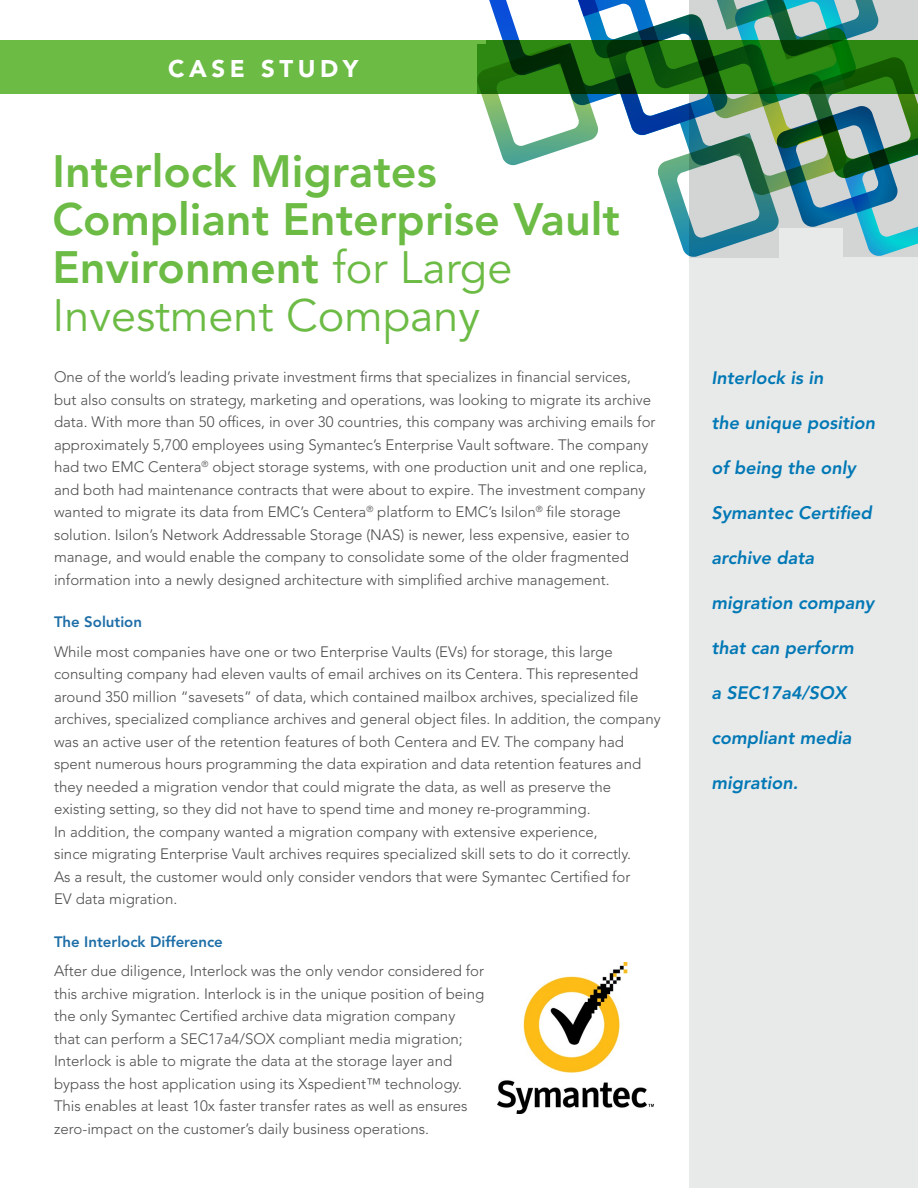
<style>
.page{position:relative;width:918px;height:1188px;background:#fff}
.page>*{position:absolute;margin:0;border:0;box-sizing:border-box;transform-origin:0 0}
.t1{font:800 45px/48px "Avenir LT Std";color:#6cbb45}
.t2{font:900 24px "Avenir LT Std";letter-spacing:.19em;color:#fff}
.t3{font:italic 800 18px "Avenir LT Std";color:#0078b5}
.t4{font:300 15px/22.5px "Avenir LT Std";color:#4d4d4f}
.t5{font:800 15px "Avenir LT Std";color:#1e6ea7}
.s1{font-weight:400}
</style>
<div class="page">
<div style="left:690px;top:0;width:228px;height:1188px;background:#e8e9e9"></div>
<div style="left:0;top:40px;width:918px;height:54px;background:#6cbb45"></div>
<svg style="left:486px;top:0;width:84px;height:166px"></svg>
<svg style="left:570px;top:0;width:36px;height:101px"></svg>
<svg style="left:477px;top:44px;width:122px;height:121px"></svg>
<svg style="left:606px;top:0;width:312px;height:258px"></svg>
<img style="left:498px;top:963px;width:155px;height:150px">
<h2 class="t2" style="left:168px;top:54px;width:192px">CASE STUDY</h2>
<h1 class="t1" style="left:52px;top:148px;width:569px">Interlock Migrates<br>Compliant Enterprise Vault<br>Environment <span class="s1">for Large<br>Investment Company</span></h1>
<p class="t4" style="left:54px;top:366px;width:603px">One of the world’s leading private investment firms that specializes in financial services, but also consults on strategy, marketing and operations, was looking to migrate its archive data. With more than 50 offices, in over 30 countries, this company was archiving emails for approximately 5,700 employees using Symantec’s Enterprise Vault software. The company had two EMC Centera<sup>®</sup> object storage systems, with one production unit and one replica, and both had maintenance contracts that were about to expire. The investment company wanted to migrate its data from EMC’s Centera<sup>®</sup> platform to EMC’s Isilon<sup>®</sup> file storage solution. Isilon’s Network Addressable Storage (NAS) is newer, less expensive, easier to manage, and would enable the company to consolidate some of the older fragmented information into a newly designed architecture with simplified archive management.</p>
<p class="t5" style="left:54px;top:613px;width:90px">The Solution</p>
<p class="t4" style="left:54px;top:640px;width:608px">While most companies have one or two Enterprise Vaults (EVs) for storage, this large consulting company had eleven vaults of email archives on its Centera. This represented around 350 million “savesets” of data, which contained mailbox archives, specialized file archives, specialized compliance archives and general object files. In addition, the company was an active user of the retention features of both Centera and EV. The company had spent numerous hours programming the data expiration and data retention features and they needed a migration vendor that could migrate the data, as well as preserve the existing setting, so they did not have to spend time and money re-programming.<br>In addition, the company wanted a migration company with extensive experience,<br>since migrating Enterprise Vault archives requires specialized skill sets to do it correctly.<br>As a result, the customer would only consider vendors that were Symantec Certified for<br>EV data migration.</p>
<p class="t5" style="left:54px;top:933px;width:170px">The Interlock Difference</p>
<p class="t4" style="left:54px;top:960px;width:432px">After due diligence, Interlock was the only vendor considered for this archive migration. Interlock is in the unique position of being the only Symantec Certified archive data migration company that can perform a SEC17a4/SOX compliant media migration; Interlock is able to migrate the data at the storage layer and bypass the host application using its Xspedient™ technology.<br>This enables at least 10x faster transfer rates as well as ensures zero-impact on the customer’s daily business operations.</p>
<p class="t3" style="left:712px;top:367px;width:114px">Interlock is in</p>
<p class="t3" style="left:712px;top:412px;width:165px">the unique position</p>
<p class="t3" style="left:712px;top:457px;width:146px">of being the only</p>
<p class="t3" style="left:712px;top:502px;width:162px">Symantec Certified</p>
<p class="t3" style="left:712px;top:547px;width:104px">archive data</p>
<p class="t3" style="left:712px;top:592px;width:164px">migration company</p>
<p class="t3" style="left:712px;top:637px;width:144px">that can perform</p>
<p class="t3" style="left:712px;top:682px;width:136px">a SEC17a4/SOX</p>
<p class="t3" style="left:712px;top:727px;width:142px">compliant media</p>
<p class="t3" style="left:712px;top:772px;width:88px">migration.</p>
</div>
